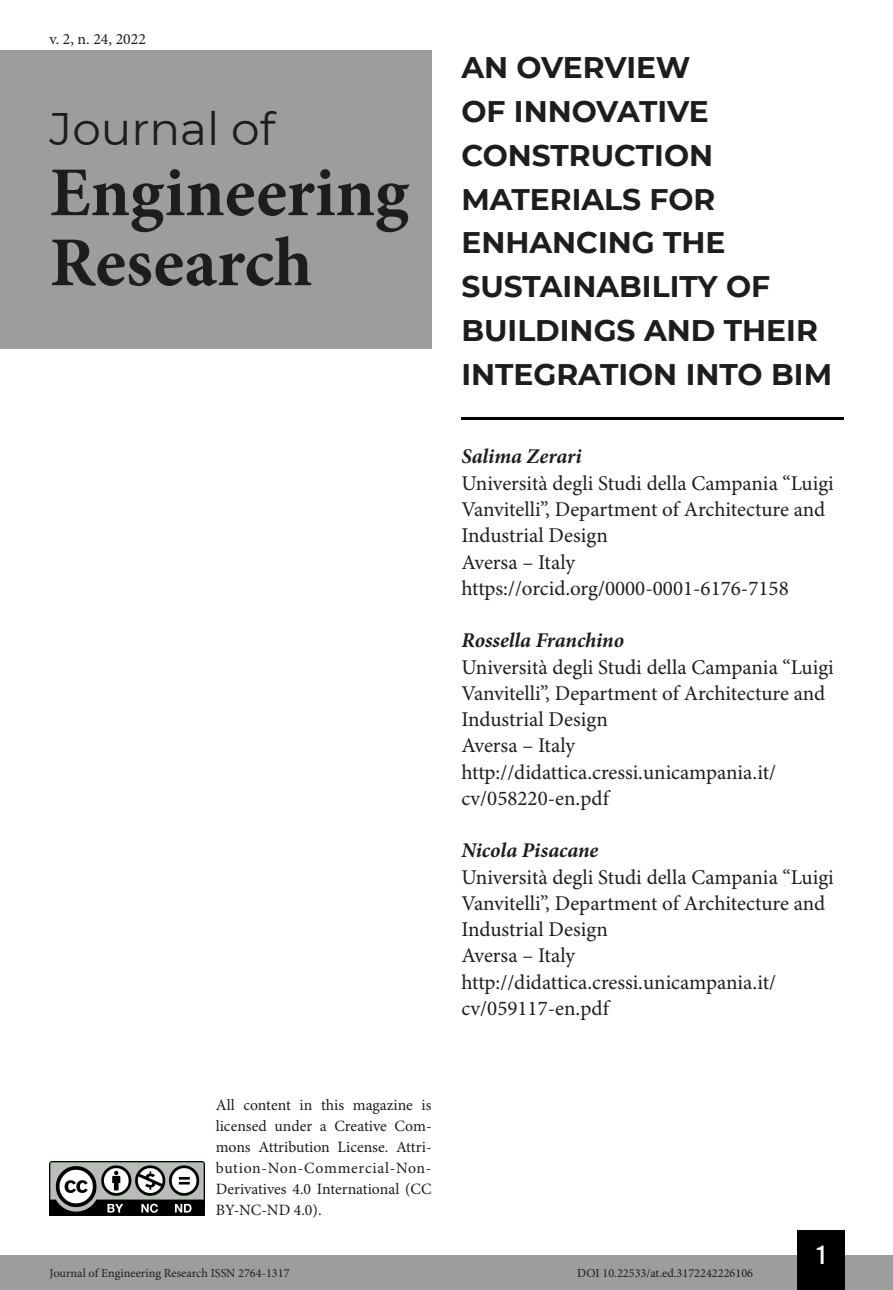
<style>
.page{position:relative;width:893px;height:1290px;background:#fff}
.page>*{position:absolute;margin:0;border:0;box-sizing:border-box;transform-origin:0 0}
.t1{font:700 70px/70px "Minion Pro";color:#1d1d1b}
.t2{font:45.5px "Montserrat";color:#1d1d1b}
.t3{font:700 29.75px/43.8px "Montserrat";color:#1d1d1b}
.t4{font:26.25px "Bebas Kai";color:#fff}
.t5{font:21px/26.2px "Minion Pro";color:#1d1d1b}
.t6{font:italic 700 21px "Minion Pro";letter-spacing:-.005em;color:#1d1d1b}
.t7{font:15.75px/21px "Minion Pro";color:#1d1d1b;text-align:justify}
.t8{font:12.25px "Minion Pro";color:#1d1d1b}
</style>
<div class="page">
<div style="left:0;top:1255px;width:893px;height:35px;background:#9d9d9d"></div>
<div style="left:797px;top:1230px;width:48px;height:60px;background:#000"></div>
<img style="left:50px;top:1161px;width:154px;height:54px">
<div style="left:0;top:50px;width:432px;height:298px;background:#9d9d9d"></div>
<hr style="left:461px;top:417px;width:382px;height:2px;background:#000">
<p class="t7" style="left:50px;top:29px;width:98px">v. 2, n. 24, 2022</p>
<h2 class="t2" style="left:50px;top:98px;width:227px">Journal of</h2>
<h1 class="t1" style="left:50px;top:157px;width:361px">Engineering<br>Research</h1>
<h3 class="t3" style="left:461px;top:44px;width:372px">AN OVERVIEW<br>OF INNOVATIVE<br>CONSTRUCTION<br>MATERIALS FOR<br>ENHANCING THE<br>SUSTAINABILITY OF<br>BUILDINGS AND THEIR<br>INTEGRATION INTO BIM</h3>
<p class="t6" style="left:461px;top:442px;width:122px">Salima Zerari</p>
<p class="t5" style="left:461px;top:471px;width:374px">Università degli Studi della Campania “Luigi Vanvitelli”, Department of Architecture and Industrial Design<br>Aversa – Italy https://orcid.org/0000-0001-6176-7158</p>
<p class="t6" style="left:461px;top:625px;width:164px">Rossella Franchino</p>
<p class="t5" style="left:461px;top:654px;width:374px">Università degli Studi della Campania “Luigi<br>Vanvitelli”, Department of Architecture and<br>Industrial Design<br>Aversa – Italy http://didattica.cressi.unicampania.it/ cv/058220-en.pdf</p>
<p class="t6" style="left:461px;top:835px;width:138px">Nicola Pisacane</p>
<p class="t5" style="left:461px;top:864px;width:374px">Università degli Studi della Campania “Luigi<br>Vanvitelli”, Department of Architecture and<br>Industrial Design<br>Aversa – Italy http://didattica.cressi.unicampania.it/ cv/059117-en.pdf</p>
<p class="t7" style="left:216px;top:1095px;width:217px">All content in this magazine is licensed under a Creative Com&shy;mons Attribution License. Attri&shy;bution-Non-Commercial-Non-Derivatives 4.0 International (CC BY-NC-ND 4.0).</p>
<p class="t4" style="left:817px;top:1241px;width:10px">1</p>
<p class="t8" style="left:50px;top:1266px;width:241px">Journal of Engineering Research ISSN 2764-1317</p>
<p class="t8" style="left:577px;top:1266px;width:177px">DOI 10.22533/at.ed.3172242226106</p>
</div>
